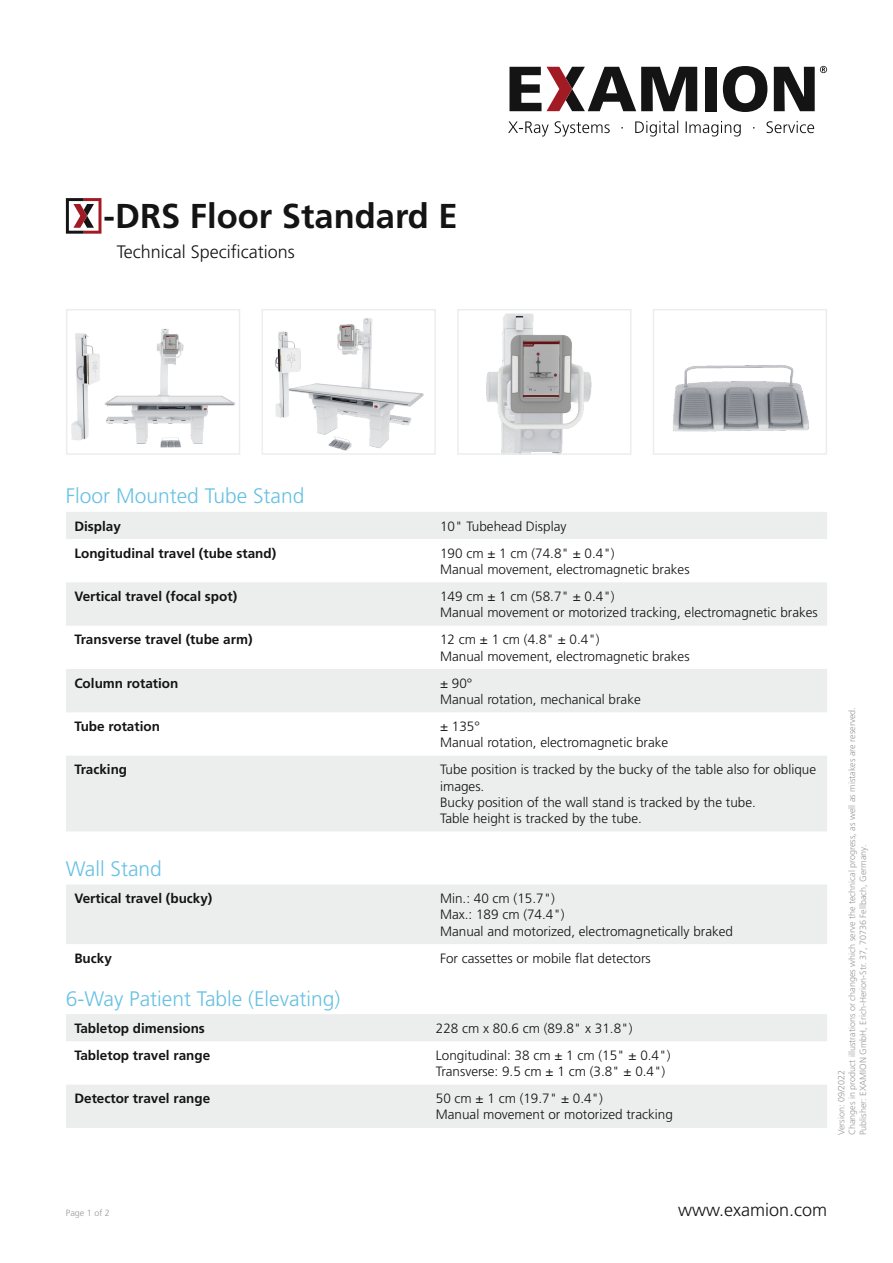
<style>
.page{position:relative;width:893px;height:1263px;background:#fff}
.page>*{position:absolute;margin:0;border:0;box-sizing:border-box;transform-origin:0 0}
.Deckblatt_Titel{font:700 34.5px "Frutiger LT Std";color:#131413}
.Unterüberschrift_1_g{font:300 21px "Frutiger LT Std";color:#68c1e3}
.Deckblatt_Unterübers{font:300 18px "Frutiger LT Std";color:#131413}
.Werte{font:300 13.5px/16.2px "Frutiger LT Std";color:#131413}
.Wertbezeichnungen{font:700 13.5px "Frutiger LT Std";color:#131413}
.t1{font:300 9px/10.8px "Frutiger LT Std";color:#999}
</style>
<div class="page">
<svg style="left:66px;top:198px;width:35px;height:36px"></svg>
<img style="left:673px;top:365px;width:136px;height:67px">
<div style="left:653px;top:309px;width:174px;height:146px;border:2px solid #eceded"></div>
<img style="left:486px;top:313px;width:106px;height:139px">
<div style="left:457px;top:309px;width:174px;height:146px;border:2px solid #eceded"></div>
<img style="left:275px;top:318px;width:149px;height:133px">
<div style="left:261px;top:309px;width:175px;height:146px;border:2px solid #eceded"></div>
<img style="left:71px;top:329px;width:164px;height:119px">
<div style="left:66px;top:309px;width:174px;height:146px;border:2px solid #eceded"></div>
<div style="left:705px;top:67px;width:12px;height:44px;background:#131413"></div>
<svg style="left:723px;top:66px;width:44px;height:46px"></svg>
<svg style="left:774px;top:66px;width:53px;height:45px"></svg>
<svg style="left:509px;top:67px;width:188px;height:44px"></svg>
<svg style="left:508px;top:121px;width:306px;height:16px"></svg>
<svg style="left:66px;top:512px;width:761px;height:319px;fill:#eceded"></svg>
<div style="left:66px;top:885px;width:761px;height:59px;background:#eceded"></div>
<svg style="left:66px;top:1014px;width:761px;height:114px;fill:#eceded"></svg>
<p class="Deckblatt_Titel" style="left:104px;top:196px;width:356px">-DRS Floor Standard E</p>
<p class="Deckblatt_Unterübers" style="left:117px;top:241px;width:180px">Technical Specifications</p>
<p class="Unterüberschrift_1_g" style="left:66px;top:484px;width:240px">Floor Mounted Tube Stand</p>
<p class="Wertbezeichnungen" style="left:74px;top:518px;width:48px">Display</p>
<p class="Werte" style="left:440px;top:518px;width:128px">10" Tubehead Display</p>
<p class="Wertbezeichnungen" style="left:74px;top:545px;width:203px">Longitudinal travel (tube stand)</p>
<p class="Werte" style="left:440px;top:545px;width:176px">190 cm ± 1 cm (74.8" ± 0.4")</p>
<p class="Werte" style="left:440px;top:561px;width:251px">Manual movement, electromagnetic brakes</p>
<p class="Wertbezeichnungen" style="left:74px;top:588px;width:164px">Vertical travel (focal spot)</p>
<p class="Werte" style="left:440px;top:588px;width:176px">149 cm ± 1 cm (58.7" ± 0.4")</p>
<p class="Werte" style="left:440px;top:605px;width:379px">Manual movement or motorized tracking, electromagnetic brakes</p>
<p class="Wertbezeichnungen" style="left:74px;top:632px;width:180px">Transverse travel (tube arm)</p>
<p class="Werte" style="left:440px;top:632px;width:161px">12 cm ± 1 cm (4.8" ± 0.4")</p>
<p class="Werte" style="left:440px;top:648px;width:251px">Manual movement, electromagnetic brakes</p>
<p class="Wertbezeichnungen" style="left:74px;top:675px;width:106px">Column rotation</p>
<p class="Werte" style="left:440px;top:675px;width:34px">± 90°</p>
<p class="Werte" style="left:440px;top:691px;width:202px">Manual rotation, mechanical brake</p>
<p class="Wertbezeichnungen" style="left:74px;top:718px;width:87px">Tube rotation</p>
<p class="Werte" style="left:440px;top:718px;width:41px">± 135°</p>
<p class="Werte" style="left:440px;top:735px;width:230px">Manual rotation, electromagnetic brake</p>
<p class="Wertbezeichnungen" style="left:74px;top:762px;width:54px">Tracking</p>
<p class="Werte" style="left:440px;top:762px;width:378px">Tube position is tracked by the bucky of the table also for oblique images.</p>
<p class="Werte" style="left:440px;top:794px;width:317px">Bucky position of the wall stand is tracked by the tube.</p>
<p class="Werte" style="left:440px;top:810px;width:203px">Table height is tracked by the tube.</p>
<p class="Unterüberschrift_1_g" style="left:66px;top:857px;width:98px">Wall Stand</p>
<p class="Wertbezeichnungen" style="left:74px;top:890px;width:140px">Vertical travel (bucky)</p>
<p class="Werte" style="left:440px;top:890px;width:116px">Min.: 40 cm (15.7")</p>
<p class="Werte" style="left:440px;top:907px;width:126px">Max.: 189 cm (74.4")</p>
<p class="Werte" style="left:440px;top:923px;width:295px">Manual and motorized, electromagnetically braked</p>
<p class="Wertbezeichnungen" style="left:74px;top:950px;width:39px">Bucky</p>
<p class="Werte" style="left:440px;top:950px;width:212px">For cassettes or mobile flat detectors</p>
<p class="Unterüberschrift_1_g" style="left:66px;top:986px;width:276px">6-Way Patient Table (Elevating)</p>
<p class="Wertbezeichnungen" style="left:74px;top:1020px;width:132px">Tabletop dimensions</p>
<p class="Werte" style="left:436px;top:1020px;width:198px">228 cm x 80.6 cm (89.8" x 31.8")</p>
<p class="Wertbezeichnungen" style="left:74px;top:1047px;width:137px">Tabletop travel range</p>
<p class="Werte" style="left:436px;top:1047px;width:236px">Longitudinal: 38 cm ± 1 cm (15" ± 0.4")</p>
<p class="Werte" style="left:436px;top:1063px;width:231px">Transverse: 9.5 cm ± 1 cm (3.8" ± 0.4")</p>
<p class="Wertbezeichnungen" style="left:74px;top:1090px;width:137px">Detector travel range</p>
<p class="Werte" style="left:436px;top:1091px;width:169px">50 cm ± 1 cm (19.7" ± 0.4")</p>
<p class="Werte" style="left:436px;top:1107px;width:239px">Manual movement or motorized tracking</p>
<p class="t1" style="left:836px;top:1135px;width:429px;rotate:-90deg">Version: 09/2022<br>Changes in product illustrations or changes which serve the technical progress, as well as mistakes are reserved.<br>Publisher: EXAMION GmbH, Erich-Herion-Str. 37, 70736 Fellbach, Germany.</p>
<p class="t1" style="left:66px;top:1208px;width:46px">Page 1 of 2</p>
<h3 class="Deckblatt_Unterübers" style="left:678px;top:1200px;width:151px">www.examion.com</h3>
</div>
